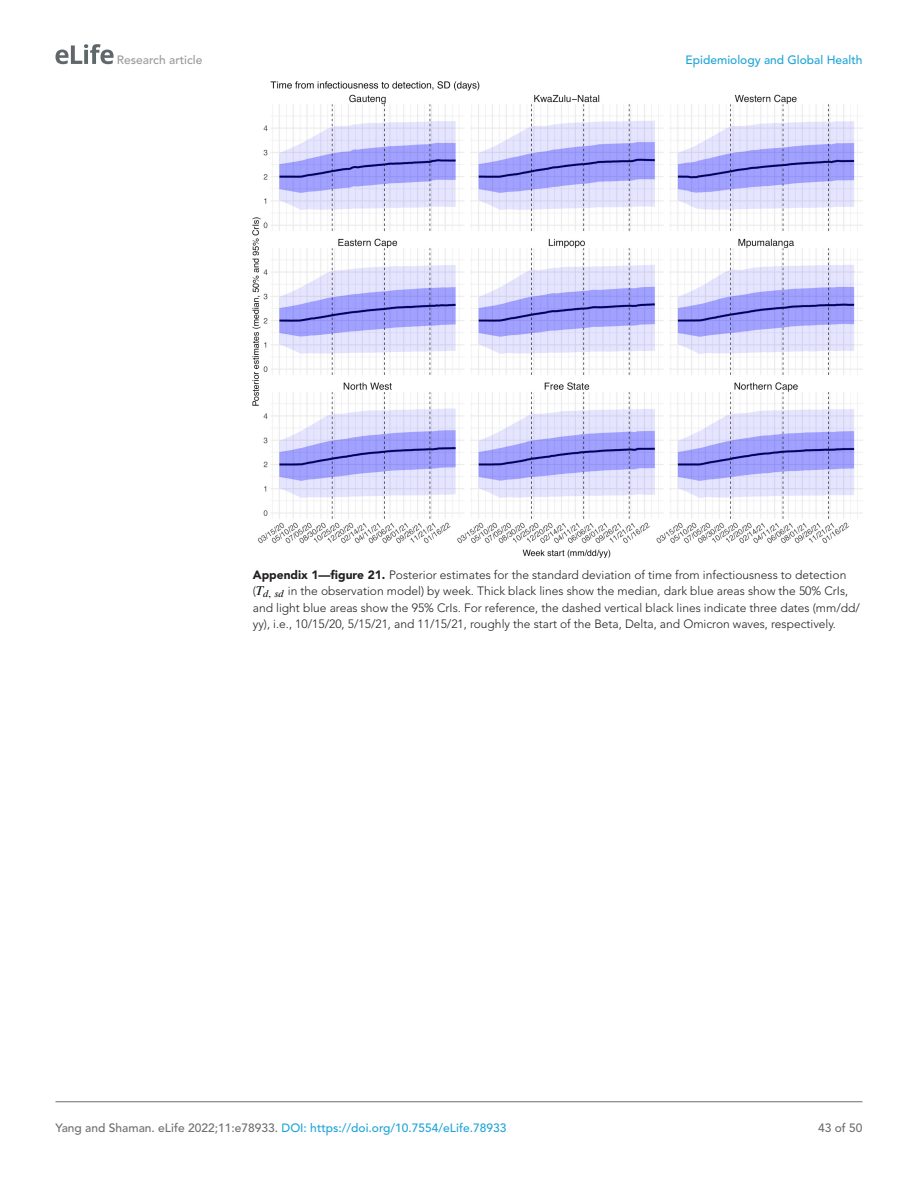
<style>
.page{position:relative;width:918px;height:1188px;background:#fff}
.page>*{position:absolute;margin:0;border:0;box-sizing:border-box;transform-origin:0 0}
.t1{font:300 12px/16.5px "Avenir LT Std";color:#231f20}
.t2{font:500 12px "Avenir LT Std";color:#1ea4d7}
.t3{font:500 12px "Avenir LT Std";color:#9a9a9a}
.t4{font:500 12px "Avenir LT Std";color:#6e6e70}
.s1{font-weight:900}
.s2{font-family:"STIX General";font-weight:400;font-style:italic;font-size:13.5px;color:#000}
.s3{color:#6e6e70}
</style>
<div class="page">
<svg style="left:55px;top:44px;width:59px;height:20px"></svg>
<hr style="left:56px;top:1101px;width:806px;height:1px;background:#6e6e70">
<img style="left:253px;top:81px;width:609px;height:477px">
<p class="t3" style="left:117px;top:53px;width:87px">Research article</p>
<p class="t2" style="left:686px;top:53px;width:178px">Epidemiology and Global Health</p>
<p class="t1" style="left:253px;top:566px;width:609px"><span class="s1">Appendix 1—figure 21.</span> Posterior estimates for the standard deviation of time from infectiousness to detection (<span class="s2">T</span><sub>d</sub><sub>,</sub> <sub>sd</sub> in the observation model) by week. Thick black lines show the median, dark blue areas show the 50% CrIs, and light blue areas show the 95% CrIs. For reference, the dashed vertical black lines indicate three dates (mm/dd/ yy), i.e., 10/15/20, 5/15/21, and 11/15/21, roughly the start of the Beta, Delta, and Omicron waves, respectively.</p>
<p class="t2" style="left:56px;top:1121px;width:452px"><span class="s3">Yang and Shaman. eLife 2022;11:e78933.</span> DOI: https://doi.org/10.7554/eLife.78933</p>
<p class="t4" style="left:818px;top:1121px;width:46px">43 of 50</p>
</div>
